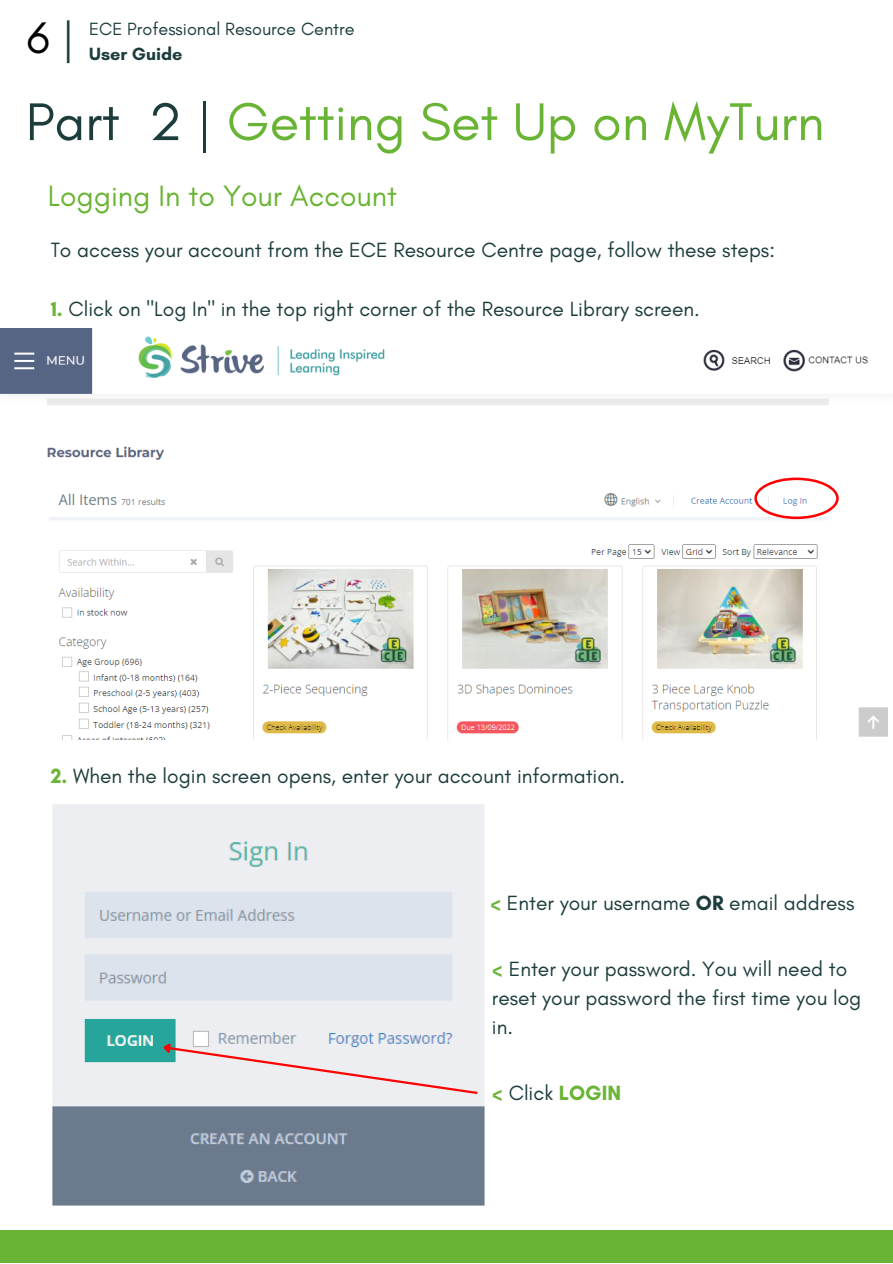
<style>
.page{position:relative;width:893px;height:1264px;background:#fff}
.page>*{position:absolute;margin:0;border:0;box-sizing:border-box;transform-origin:0 0}
.t1{font:54px "Glacial Indifference";color:#69b435}
.t2{font:45px "Glacial Indifference";color:#000}
.t3{font:30px "Glacial Indifference";color:#69b435}
.t4{font:21px/29.2px "Glacial Indifference";color:#1d3d3d}
.t5{font:700 21px "Glacial Indifference";color:#69b435}
.t6{font:18px "Glacial Indifference";color:#1d3d3d}
.t7{font:700 18px "Glacial Indifference";color:#1d3d3d}
.s1{color:#1d3d3d}
.s2{font-weight:700;color:#69b435}
.s3{font-weight:700}
.s4{font-weight:400;color:#1d3d3d}
</style>
<div class="page">
<div style="left:0;top:1230px;width:892px;height:32px;background:#69b435"></div>
<img style="left:0;top:329px;width:888px;height:410px">
<svg style="left:754px;top:477px;width:84px;height:42px"></svg>
<img style="left:52px;top:804px;width:433px;height:402px">
<svg style="left:160px;top:1039px;width:320px;height:56px;background:#e6e0e4"></svg>
<p class="t2" style="left:27px;top:10px;width:50px">6 <span class="s1">|</span></p>
<p class="t6" style="left:89px;top:18px;width:267px">ECE Professional Resource Centre</p>
<p class="t7" style="left:89px;top:43px;width:95px">User Guide</p>
<p class="t1" style="left:26px;top:89px;width:800px"><span class="s1">Part 2 |</span> Getting Set Up on MyTurn</p>
<p class="t3" style="left:48px;top:177px;width:350px">Logging In to Your Account</p>
<p class="t4" style="left:51px;top:235px;width:725px">To access your account from the ECE Resource Centre page, follow these steps:</p>
<p class="t4" style="left:51px;top:293px;width:650px"><span class="s2">1.</span> Click on "Log In" in the top right corner of the Resource Library screen.</p>
<p class="t4" style="left:51px;top:761px;width:576px"><span class="s2">2.</span> When the login screen opens, enter your account information.</p>
<p class="t4" style="left:490px;top:888px;width:366px"><span class="s2">&lt;</span> Enter your username <span class="s3">OR</span> email address</p>
<p class="t4" style="left:492px;top:953px;width:371px"><span class="s2">&lt;</span> Enter your password. You will need to reset your password the first time you log in.</p>
<p class="t5" style="left:492px;top:1079px;width:131px">&lt; <span class="s4">Click</span> LOGIN</p>
</div>
